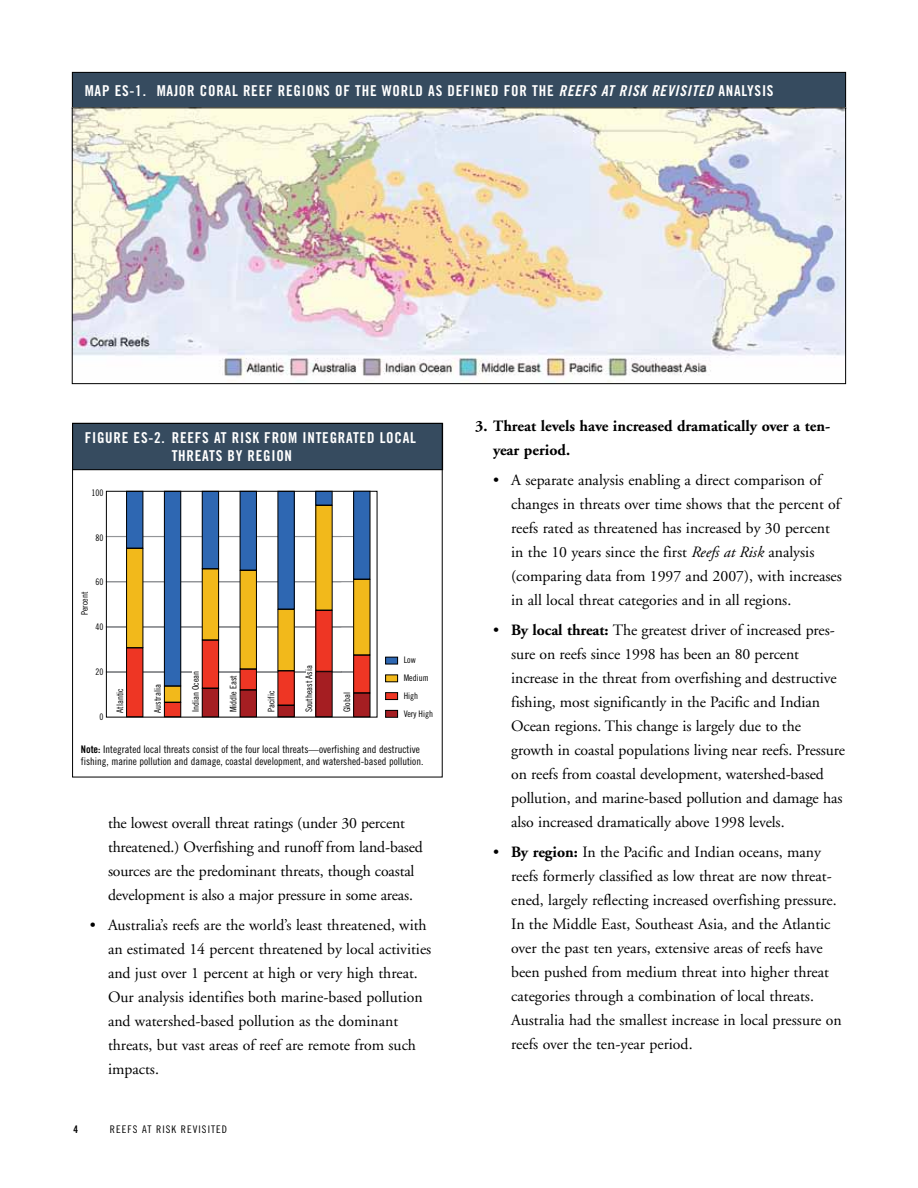
<style>
.page{position:relative;width:918px;height:1188px;background:#fff}
.page>*{position:absolute;margin:0;border:0;box-sizing:border-box;transform-origin:0 0}
.t1{font:15.75px/24px "Adobe Garamond";color:#000}
.t2{font:700 15.75px/24px "Adobe Garamond";color:#000}
.t3{font:15px/18px "Trade Gothic LT Bold Cond Twenty";letter-spacing:.05em;color:#fff}
.t4{font:10.5px/12px "Trade Gothic LT Cond Eighteen";color:#000}
.t5{font:10.5px "Trade Gothic LT Cond Eighteen";letter-spacing:.1em;color:#000}
.t6{font:10.5px "Trade Gothic LT Bold Cond Twenty";color:#000}
.t7{font:9px/18px "Trade Gothic LT Std Cn 18";color:#000}
.s1{font-family:"Trade Gothic LT Bold Cond Twenty Obl"}
.s2{font-family:"Trade Gothic LT Bold Cond Twenty"}
.s3{font-style:italic}
.s4{font-weight:700}
</style>
<div class="page">
<hr style="left:106px;top:627px;width:235px;height:1px;background:#000">
<hr style="left:106px;top:582px;width:235px;height:1px;background:#000">
<div style="left:106px;top:672px;width:262px;height:1px;border:1px solid #939598"></div>
<div style="left:106px;top:626px;width:262px;height:1px;border:1px solid #939598"></div>
<div style="left:106px;top:581px;width:262px;height:1px;border:1px solid #939598"></div>
<div style="left:106px;top:536px;width:262px;height:1px;border:1px solid #939598"></div>
<div style="left:106px;top:672px;width:235px;height:1px;border:1px solid #939598"></div>
<div style="left:306px;top:665px;width:10px;height:47px;background:#fff"></div>
<div style="left:192px;top:667px;width:10px;height:45px;background:#fff"></div>
<div style="left:73px;top:423px;width:370px;height:47px;background:#364b5f"></div>
<div style="left:72px;top:423px;width:371px;height:47px;border:1px solid #000"></div>
<div style="left:386px;top:657px;width:12px;height:7px;background:#2e67b2"></div>
<div style="left:385px;top:657px;width:13px;height:7px;border:1px solid #000"></div>
<div style="left:386px;top:675px;width:12px;height:7px;background:#f2b91b"></div>
<div style="left:385px;top:675px;width:13px;height:7px;border:1px solid #000"></div>
<div style="left:386px;top:693px;width:12px;height:7px;background:#ee3624"></div>
<div style="left:385px;top:692px;width:13px;height:8px;border:1px solid #000"></div>
<div style="left:386px;top:710px;width:12px;height:7px;background:#a51e22"></div>
<div style="left:385px;top:710px;width:13px;height:7px;border:1px solid #000"></div>
<div style="left:316px;top:610px;width:16px;height:61px;background:#ee3624"></div>
<div style="left:316px;top:505px;width:16px;height:105px;background:#f2b91b"></div>
<div style="left:316px;top:491px;width:16px;height:14px;background:#2e67b2"></div>
<div style="left:316px;top:672px;width:16px;height:45px;background:#a51e22"></div>
<div style="left:278px;top:491px;width:16px;height:118px;background:#2e67b2"></div>
<div style="left:278px;top:671px;width:16px;height:34px;background:#ee3624"></div>
<div style="left:278px;top:609px;width:16px;height:62px;background:#f2b91b"></div>
<div style="left:278px;top:705px;width:16px;height:12px;background:#a51e22"></div>
<div style="left:278px;top:705px;width:16px;height:12px;border:1px solid #000"></div>
<div style="left:240px;top:669px;width:16px;height:21px;background:#ee3624"></div>
<div style="left:240px;top:669px;width:17px;height:21px;border:1px solid #000"></div>
<div style="left:240px;top:570px;width:16px;height:99px;background:#f2b91b"></div>
<div style="left:240px;top:570px;width:17px;height:99px;border:1px solid #000"></div>
<div style="left:240px;top:491px;width:16px;height:79px;background:#2e67b2"></div>
<div style="left:240px;top:491px;width:17px;height:79px;border:1px solid #000"></div>
<div style="left:202px;top:640px;width:17px;height:48px;background:#ee3624"></div>
<div style="left:202px;top:640px;width:17px;height:48px;border:1px solid #000"></div>
<div style="left:202px;top:569px;width:17px;height:71px;background:#f2b91b"></div>
<div style="left:202px;top:569px;width:17px;height:71px;border:1px solid #000"></div>
<div style="left:202px;top:491px;width:17px;height:78px;background:#2e67b2"></div>
<div style="left:202px;top:491px;width:17px;height:78px;border:1px solid #000"></div>
<div style="left:164px;top:703px;width:17px;height:14px;background:#ee3624"></div>
<div style="left:164px;top:702px;width:17px;height:15px;border:1px solid #000"></div>
<div style="left:164px;top:686px;width:17px;height:16px;background:#f2b91b"></div>
<div style="left:164px;top:686px;width:17px;height:16px;border:1px solid #000"></div>
<div style="left:164px;top:491px;width:17px;height:195px;background:#2e67b2"></div>
<div style="left:164px;top:491px;width:17px;height:195px;border:1px solid #000"></div>
<div style="left:127px;top:648px;width:16px;height:69px;background:#ee3624"></div>
<div style="left:126px;top:648px;width:17px;height:69px;border:1px solid #000"></div>
<div style="left:127px;top:548px;width:16px;height:100px;background:#f2b91b"></div>
<div style="left:126px;top:548px;width:17px;height:100px;border:1px solid #000"></div>
<div style="left:127px;top:491px;width:16px;height:57px;background:#2e67b2"></div>
<div style="left:126px;top:491px;width:17px;height:57px;border:1px solid #000"></div>
<div style="left:72px;top:423px;width:371px;height:354px;border:1px solid #000"></div>
<div style="left:106px;top:491px;width:271px;height:226px;border:1px solid #000"></div>
<div style="left:354px;top:655px;width:16px;height:38px;background:#ee3624"></div>
<div style="left:353px;top:655px;width:17px;height:38px;border:1px solid #000"></div>
<div style="left:354px;top:579px;width:16px;height:76px;background:#f2b91b"></div>
<div style="left:353px;top:579px;width:17px;height:76px;border:1px solid #000"></div>
<div style="left:354px;top:491px;width:16px;height:88px;background:#2e67b2"></div>
<div style="left:353px;top:491px;width:17px;height:88px;border:1px solid #000"></div>
<div style="left:354px;top:693px;width:16px;height:24px;background:#a51e22"></div>
<div style="left:353px;top:693px;width:17px;height:24px;border:1px solid #000"></div>
<div style="left:202px;top:688px;width:17px;height:29px;background:#a51e22"></div>
<div style="left:202px;top:688px;width:17px;height:29px;border:1px solid #000"></div>
<div style="left:240px;top:690px;width:16px;height:27px;background:#a51e22"></div>
<div style="left:240px;top:690px;width:17px;height:27px;border:1px solid #000"></div>
<div style="left:72px;top:72px;width:774px;height:37px;background:#364b5f"></div>
<div style="left:72px;top:72px;width:774px;height:37px;border:1px solid #000"></div>
<img style="left:74px;top:109px;width:770px;height:273px">
<p class="t3" style="left:85px;top:82px;width:689px">MAP ES-1. MAJOR CORAL REEF REGIONS OF THE WORLD AS DEFINED FOR THE <span class="s1">REEFS AT RISK REVISITED</span> ANALYSIS</p>
<p class="t3" style="left:172px;top:429px;width:243px;text-indent:-87px">FIGURE ES-2. REEFS AT RISK FROM INTEGRATED LOCAL<br>THREATS BY REGION</p>
<p class="t7" style="left:92px;top:484px;width:13px">100</p>
<p class="t7" style="left:96px;top:528px;width:9px">80</p>
<p class="t7" style="left:96px;top:573px;width:9px">60</p>
<p class="t7" style="left:96px;top:618px;width:9px">40</p>
<p class="t7" style="left:96px;top:663px;width:9px">20</p>
<p class="t7" style="left:100px;top:707px;width:5px">0</p>
<p class="t7" style="left:75px;top:615px;width:25px;rotate:-90deg">Percent</p>
<p class="t7" style="left:404px;top:651px;width:31px">Low<br>Medium<br>High<br>Very High</p>
<p class="t7" style="left:186px;top:712px;width:43px;rotate:-90deg">Indian Ocean</p>
<p class="t7" style="left:224px;top:712px;width:39px;rotate:-90deg">Middle East</p>
<p class="t7" style="left:300px;top:712px;width:49px;rotate:-90deg">Southeast Asia</p>
<p class="t7" style="left:111px;top:713px;width:26px;rotate:-90deg">Atlantic</p>
<p class="t7" style="left:149px;top:713px;width:30px;rotate:-90deg">Australia</p>
<p class="t7" style="left:262px;top:712px;width:23px;rotate:-90deg">Pacific</p>
<p class="t4" style="left:81px;top:743px;width:344px"><span class="s2">NOTE:</span> Integrated local threats consist of the four local threats—overfishing and destructive fishing, marine pollution and damage, coastal development, and watershed-based pollution.</p>
<p class="t7" style="left:338px;top:712px;width:21px;rotate:-90deg">Global</p>
<p class="t1" style="left:108px;top:811px;width:316px">the lowest overall threat ratings (under 30 percent threatened.) Overfishing and runoff from land-based sources are the predominant threats, though coastal development is also a major pressure in some areas.</p>
<p class="t1" style="left:108px;top:913px;width:325px;text-indent:-18px">• Australia’s reefs are the world’s least threatened, with an estimated 14 percent threatened by local activities and just over 1 percent at high or very high threat.<br>Our analysis identifies both marine-based pollution and watershed-based pollution as the dominant threats, but vast areas of reef are remote from such impacts.</p>
<p class="t6" style="left:74px;top:1122px;width:6px">4</p>
<p class="t5" style="left:110px;top:1123px;width:119px">REEFS AT RISK REVISITED</p>
<p class="t2" style="left:493px;top:415px;width:339px;text-indent:-18px">3. Threat levels have increased dramatically over a ten&shy;year period.</p>
<p class="t1" style="left:511px;top:469px;width:332px;text-indent:-18px">• A separate analysis enabling a direct comparison of changes in threats over time shows that the percent of reefs rated as threatened has increased by 30 percent in the 10 years since the first <span class="s3">Reefs at Risk</span> analysis (comparing data from 1997 and 2007), with increases in all local threat categories and in all regions.</p>
<p class="t1" style="left:511px;top:619px;width:335px;text-indent:-18px">• <span class="s4">By local threat:</span> The greatest driver of increased pres&shy;sure on reefs since 1998 has been an 80 percent increase in the threat from overfishing and destructive fishing, most significantly in the Pacific and Indian Ocean regions. This change is largely due to the growth in coastal populations living near reefs. Pressure on reefs from coastal development, watershed-based pollution, and marine-based pollution and damage has also increased dramatically above 1998 levels.</p>
<p class="t1" style="left:511px;top:841px;width:332px;text-indent:-18px">• <span class="s4">By region:</span> In the Pacific and Indian oceans, many reefs formerly classified as low threat are now threat&shy;ened, largely reflecting increased overfishing pressure.<br>In the Middle East, Southeast Asia, and the Atlantic over the past ten years, extensive areas of reefs have been pushed from medium threat into higher threat categories through a combination of local threats.<br>Australia had the smallest increase in local pressure on reefs over the ten-year period.</p>
</div>
